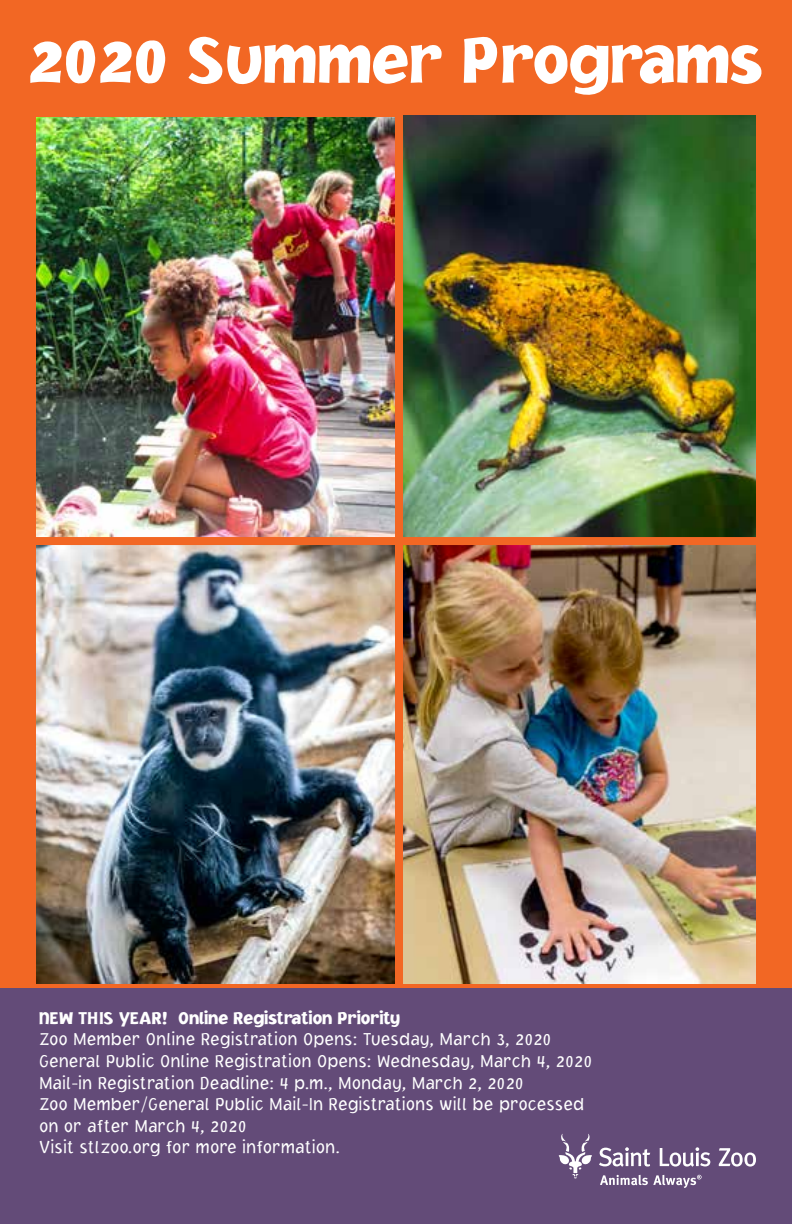
<style>
.page{position:relative;width:792px;height:1224px;background:#fff}
.page>*{position:absolute;margin:0;border:0;box-sizing:border-box;transform-origin:0 0}
.t1{font:900 68px "Jacoby ICG";color:#fff}
.t2{font:300 18px/21.6px "Jacoby ICG";color:#fff}
.t3{font:900 18px "Jacoby ICG";color:#fff}
</style>
<div class="page">
<div style="left:0;top:988px;width:792px;height:236px;background:#634b78"></div>
<div style="left:0;top:0;width:792px;height:988px;background:#f26724"></div>
<svg style="left:599px;top:1147px;width:51px;height:20px"></svg>
<svg style="left:660px;top:1147px;width:50px;height:20px"></svg>
<svg style="left:719px;top:1148px;width:37px;height:19px"></svg>
<svg style="left:559px;top:1134px;width:33px;height:44px"></svg>
<svg style="left:600px;top:1175px;width:102px;height:13px"></svg>
<img style="left:403px;top:115px;width:353px;height:869px">
<img style="left:36px;top:117px;width:359px;height:867px">
<div style="left:0;top:537px;width:791px;height:8px;background:#f26724"></div>
<h1 class="t1" style="left:28px;top:19px;width:736px">2020 Summer Programs</h1>
<p class="t3" style="left:39px;top:1007px;width:362px">NEW THIS YEAR! Online Registration Priority</p>
<p class="t2" style="left:39px;top:1028px;width:555px">Zoo Member Online Registration Opens: Tuesday, March 3, 2020<br>General Public Online Registration Opens: Wednesday, March 4, 2020<br>Mail-in Registration Deadline: 4 p.m., Monday, March 2, 2020<br>Zoo Member/General Public Mail-In Registrations will be processed on or after March 4, 2020<br>Visit stlzoo.org for more information.</p>
</div>
